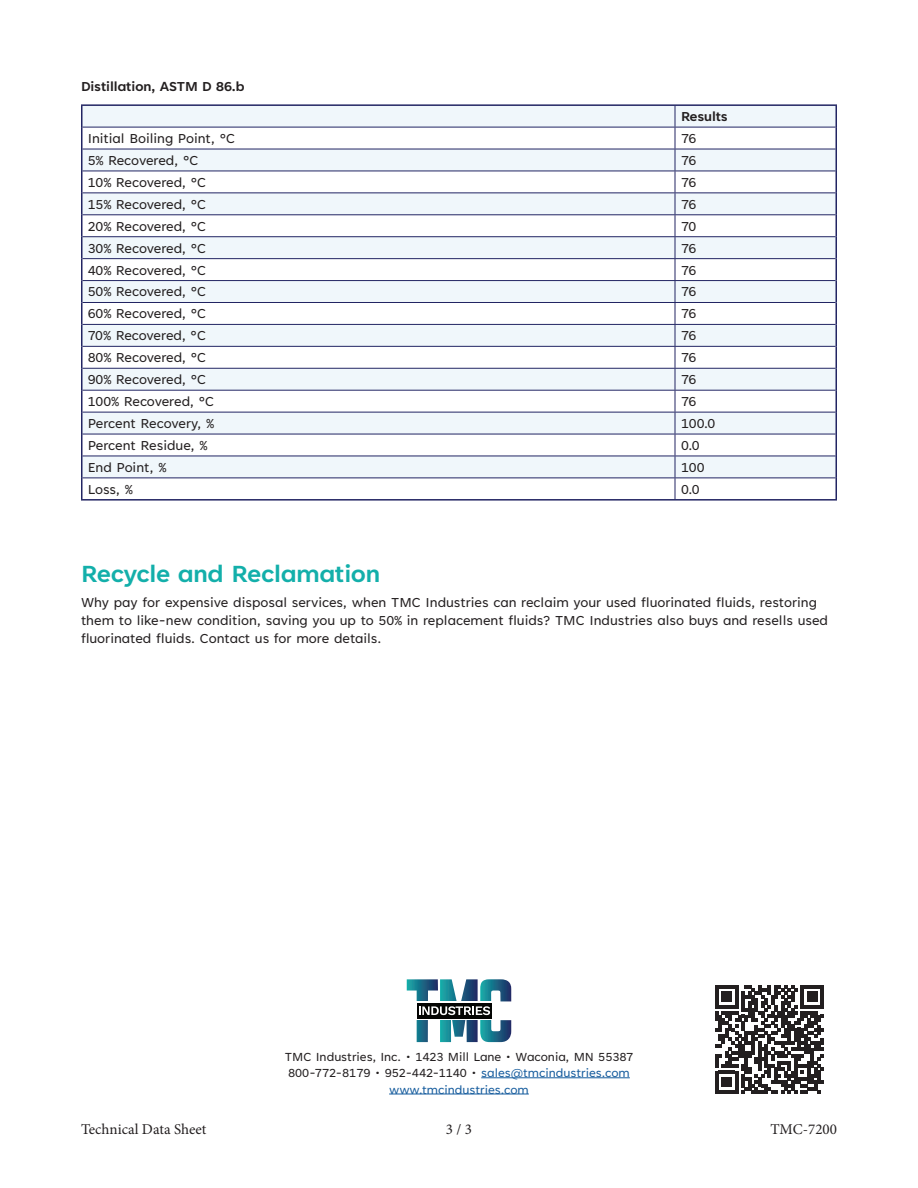
<style>
.page{position:relative;width:918px;height:1188px;background:#fff}
.page>*{position:absolute;margin:0;border:0;box-sizing:border-box;transform-origin:0 0}
.TDS_Topics{font:700 27px "Tenorite";color:#13afaa}
.Body-Roman{font:15px/18px "Tenorite";color:#231f20}
.t1{font:15px "Minion Pro";color:#231f20}
.Body-Bold{font:700 15px "Tenorite";color:#231f20}
.Address_Block{font:13.5px "Tenorite";color:#231f20}
.Address_Block-2{font:13.5px "Tenorite";color:#175d9e}
.s1{color:#175d9e}
</style>
<div class="page">
<svg style="left:82px;top:106px;width:754px;height:372px;fill:#f0f7fb"></svg>
<hr style="left:81px;top:104px;width:594px;height:2px;background:#222563">
<hr style="left:675px;top:104px;width:162px;height:2px;background:#222563">
<svg style="left:81px;top:106px;width:1px;height:393px"></svg>
<svg style="left:836px;top:106px;width:1px;height:393px"></svg>
<hr style="left:81px;top:499px;width:594px;height:2px;background:#222563">
<hr style="left:675px;top:499px;width:162px;height:2px;background:#222563">
<hr style="left:82px;top:127px;width:593px;height:1px;background:#222563">
<hr style="left:675px;top:127px;width:161px;height:1px;background:#222563">
<hr style="left:82px;top:149px;width:593px;height:1px;background:#222563">
<hr style="left:675px;top:149px;width:161px;height:1px;background:#222563">
<hr style="left:82px;top:171px;width:593px;height:1px;background:#222563">
<hr style="left:675px;top:171px;width:161px;height:1px;background:#222563">
<hr style="left:82px;top:192px;width:593px;height:1px;background:#222563">
<hr style="left:675px;top:192px;width:161px;height:1px;background:#222563">
<hr style="left:82px;top:214px;width:593px;height:1px;background:#222563">
<hr style="left:675px;top:214px;width:161px;height:1px;background:#222563">
<hr style="left:82px;top:236px;width:593px;height:1px;background:#222563">
<hr style="left:675px;top:236px;width:161px;height:1px;background:#222563">
<hr style="left:82px;top:258px;width:593px;height:1px;background:#222563">
<hr style="left:675px;top:258px;width:161px;height:1px;background:#222563">
<hr style="left:82px;top:280px;width:593px;height:1px;background:#222563">
<hr style="left:675px;top:280px;width:161px;height:1px;background:#222563">
<hr style="left:82px;top:302px;width:593px;height:1px;background:#222563">
<hr style="left:675px;top:302px;width:161px;height:1px;background:#222563">
<hr style="left:82px;top:324px;width:593px;height:1px;background:#222563">
<hr style="left:675px;top:324px;width:161px;height:1px;background:#222563">
<hr style="left:82px;top:346px;width:593px;height:1px;background:#222563">
<hr style="left:675px;top:346px;width:161px;height:1px;background:#222563">
<hr style="left:82px;top:368px;width:593px;height:1px;background:#222563">
<hr style="left:675px;top:368px;width:161px;height:1px;background:#222563">
<hr style="left:82px;top:390px;width:593px;height:1px;background:#222563">
<hr style="left:675px;top:390px;width:161px;height:1px;background:#222563">
<hr style="left:82px;top:412px;width:593px;height:1px;background:#222563">
<hr style="left:675px;top:412px;width:161px;height:1px;background:#222563">
<hr style="left:82px;top:434px;width:593px;height:1px;background:#222563">
<hr style="left:675px;top:434px;width:161px;height:1px;background:#222563">
<hr style="left:82px;top:456px;width:593px;height:1px;background:#222563">
<hr style="left:675px;top:456px;width:161px;height:1px;background:#222563">
<hr style="left:82px;top:478px;width:593px;height:1px;background:#222563">
<hr style="left:675px;top:478px;width:161px;height:1px;background:#222563">
<svg style="left:675px;top:106px;width:1px;height:393px"></svg>
<svg style="left:407px;top:979px;width:104px;height:63px"></svg>
<hr style="left:481px;top:1078px;width:149px;height:1px;background:#175d9e">
<hr style="left:389px;top:1094px;width:140px;height:1px;background:#175d9e">
<svg style="left:715px;top:985px;width:109px;height:109px"></svg>
<p class="Body-Bold" style="left:81px;top:79px;width:165px">Distillation, ASTM D 86.b</p>
<p class="Body-Bold" style="left:681px;top:109px;width:48px">Results</p>
<p class="Body-Roman" style="left:88px;top:130px;width:149px">Initial Boiling Point, °C</p>
<p class="Body-Roman" style="left:681px;top:130px;width:17px">76</p>
<p class="Body-Roman" style="left:88px;top:152px;width:112px">5% Recovered, °C</p>
<p class="Body-Roman" style="left:681px;top:152px;width:17px">76</p>
<p class="Body-Roman" style="left:88px;top:174px;width:120px">10% Recovered, °C</p>
<p class="Body-Roman" style="left:681px;top:174px;width:17px">76</p>
<p class="Body-Roman" style="left:88px;top:196px;width:120px">15% Recovered, °C</p>
<p class="Body-Roman" style="left:681px;top:196px;width:17px">76</p>
<p class="Body-Roman" style="left:88px;top:218px;width:120px">20% Recovered, °C</p>
<p class="Body-Roman" style="left:681px;top:218px;width:17px">70</p>
<p class="Body-Roman" style="left:88px;top:240px;width:120px">30% Recovered, °C</p>
<p class="Body-Roman" style="left:681px;top:240px;width:17px">76</p>
<p class="Body-Roman" style="left:88px;top:262px;width:120px">40% Recovered, °C</p>
<p class="Body-Roman" style="left:681px;top:262px;width:17px">76</p>
<p class="Body-Roman" style="left:88px;top:284px;width:120px">50% Recovered, °C</p>
<p class="Body-Roman" style="left:681px;top:284px;width:17px">76</p>
<p class="Body-Roman" style="left:88px;top:306px;width:120px">60% Recovered, °C</p>
<p class="Body-Roman" style="left:681px;top:306px;width:17px">76</p>
<p class="Body-Roman" style="left:88px;top:328px;width:120px">70% Recovered, °C</p>
<p class="Body-Roman" style="left:681px;top:328px;width:17px">76</p>
<p class="Body-Roman" style="left:88px;top:350px;width:120px">80% Recovered, °C</p>
<p class="Body-Roman" style="left:681px;top:350px;width:17px">76</p>
<p class="Body-Roman" style="left:88px;top:371px;width:120px">90% Recovered, °C</p>
<p class="Body-Roman" style="left:681px;top:371px;width:17px">76</p>
<p class="Body-Roman" style="left:88px;top:393px;width:128px">100% Recovered, °C</p>
<p class="Body-Roman" style="left:681px;top:393px;width:17px">76</p>
<p class="Body-Roman" style="left:88px;top:415px;width:128px">Percent Recovery, %</p>
<p class="Body-Roman" style="left:681px;top:415px;width:36px">100.0</p>
<p class="Body-Roman" style="left:88px;top:437px;width:121px">Percent Residue, %</p>
<p class="Body-Roman" style="left:681px;top:437px;width:20px">0.0</p>
<p class="Body-Roman" style="left:88px;top:459px;width:80px">End Point, %</p>
<p class="Body-Roman" style="left:681px;top:459px;width:25px">100</p>
<p class="Body-Roman" style="left:88px;top:481px;width:46px">Loss, %</p>
<p class="Body-Roman" style="left:681px;top:481px;width:20px">0.0</p>
<p class="TDS_Topics" style="left:81px;top:560px;width:301px">Recycle and Reclamation</p>
<p class="Body-Roman" style="left:81px;top:594px;width:749px">Why pay for expensive disposal services, when TMC Industries can reclaim your used fluorinated fluids, restoring them to like-new condition, saving you up to 50% in replacement fluids? TMC Industries also buys and resells used fluorinated fluids. Contact us for more details.</p>
<p class="Address_Block" style="left:285px;top:1050px;width:350px">TMC Industries, Inc. • 1423 Mill Lane • Waconia, MN 55387</p>
<p class="Address_Block" style="left:288px;top:1066px;width:343px">800-772-8179 • 952-442-1140 • <span class="s1">sales@tmcindustries.com</span></p>
<p class="Address_Block-2" style="left:389px;top:1082px;width:141px">www.tmcindustries.com</p>
<p class="t1" style="left:81px;top:1119px;width:127px">Technical Data Sheet</p>
<p class="t1" style="left:446px;top:1119px;width:28px">3 / 3</p>
<p class="t1" style="left:771px;top:1119px;width:68px">TMC-7200</p>
</div>
